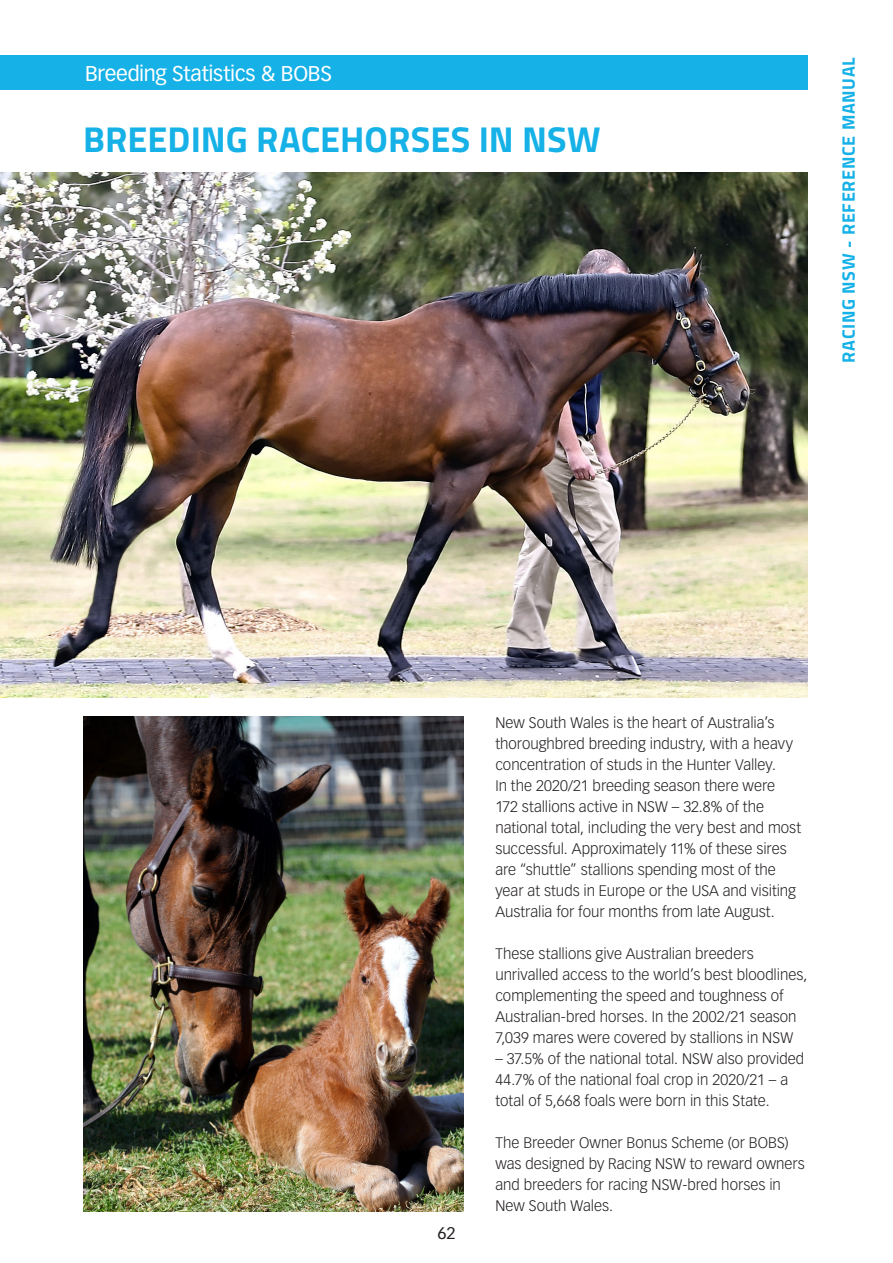
<style>
.page{position:relative;width:893px;height:1263px;background:#fff}
.page>*{position:absolute;margin:0;border:0;box-sizing:border-box;transform-origin:0 0}
.R_Head1{font:700 36px "Titillium";letter-spacing:.005em;color:#15b1e7}
.Top_Folio{font:21px "Vectora LT Std";letter-spacing:-.02em;color:#fff}
.t1{font:700 18px "Titillium";letter-spacing:.035em;color:#15b1e7}
.t2{font:16.5px "Vectora LT Std";color:#231f20}
.Body{font:300 15px/21px "Vectora LT Std";color:#231f20}
</style>
<div class="page">
<div style="left:0;top:56px;width:808px;height:34px;background:#15b1e7"></div>
<img style="left:84px;top:716px;width:379px;height:495px">
<img style="left:0;top:172px;width:807px;height:525px">
<p class="Top_Folio" style="left:85px;top:61px;width:249px">Breeding Statistics &amp; BOBS</p>
<p class="R_Head1" style="left:83px;top:112px;width:519px">BREEDING RACEHORSES IN NSW</p>
<p class="t1" style="left:835px;top:363px;width:307px;rotate:-90deg">RACING NSW - REFERENCE MANUAL</p>
<p class="t2" style="left:437px;top:1223px;width:20px">62</p>
<p class="Body" style="left:495px;top:712px;width:307px">New South Wales is the heart of Australia’s thoroughbred breeding industry, with a heavy concentration of studs in the Hunter Valley.<br>In the 2020/21 breeding season there were 172 stallions active in NSW – 32.8% of the national total, including the very best and most successful. Approximately 11% of these sires are “shuttle” stallions spending most of the year at studs in Europe or the USA and visiting Australia for four months from late August.</p>
<p class="Body" style="left:495px;top:943px;width:313px">These stallions give Australian breeders unrivalled access to the world’s best bloodlines, complementing the speed and toughness of Australian-bred horses. In the 2002/21 season 7,039 mares were covered by stallions in NSW</p>
<p class="Body" style="left:495px;top:1048px;width:310px">– 37.5% of the national total. NSW also provided<br>44.7% of the national foal crop in 2020/21 – a total of 5,668 foals were born in this State.</p>
<p class="Body" style="left:495px;top:1132px;width:311px">The Breeder Owner Bonus Scheme (or BOBS) was designed by Racing NSW to reward owners and breeders for racing NSW-bred horses in New South Wales.</p>
</div>
